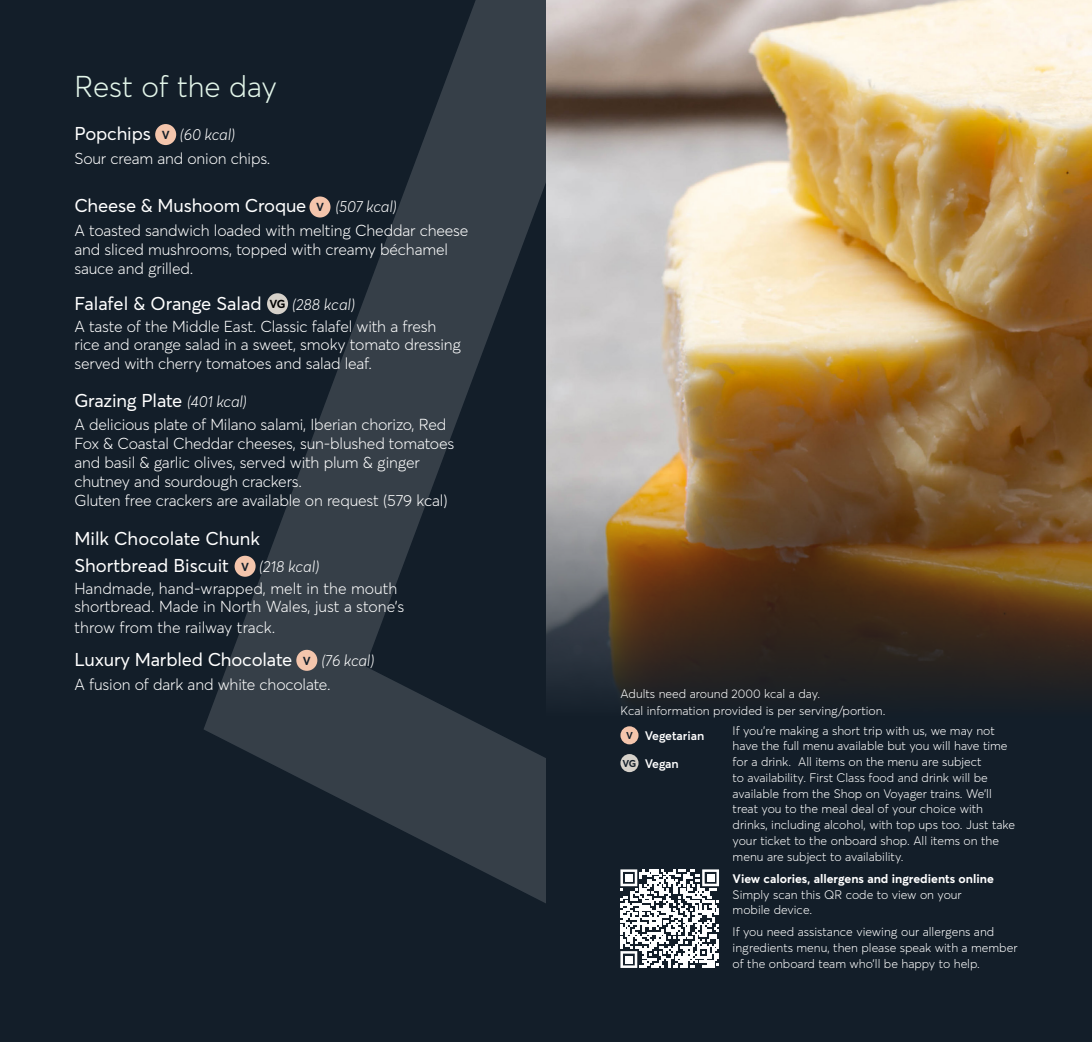
<style>
.page{position:relative;width:1092px;height:1042px;background:#fff}
.page>*{position:absolute;margin:0;border:0;box-sizing:border-box;transform-origin:0 0}
.t1{font:300 29.75px "Averta";color:#e2f5e9}
.t2{font:18.38px/26.2px "Averta";letter-spacing:-.01em;color:#fff}
.t3{font:300 15.75px/18.9px "Averta";letter-spacing:-.01em;color:#fff}
.t4{font:italic 300 15.75px "Averta";letter-spacing:-.01em;color:#fff}
.t5{font:300 12.25px/15.8px "Averta";color:#fff}
.t6{font:700 12.25px "Averta";color:#fff}
.t7{font:600 12.25px "Averta";letter-spacing:-.005em;color:#fff}
.t8{font:700 11.55px "Averta";color:#131e29}
.t9{font:700 11.55px "Averta";color:#000}
.s1{font-weight:300;font-style:italic;font-size:15.75px}
.s2{font-weight:700;font-size:9.8px;color:#131e29}
</style>
<div class="page">
<div style="left:0;top:0;width:1091px;height:1042px;background:#131e29"></div>
<svg style="left:204px;top:0;width:342px;height:903px"></svg>
<div style="left:267px;top:293px;width:21px;height:21px;background:#d6d1ca;border-radius:50%"></div>
<div style="left:155px;top:124px;width:21px;height:21px;background:#f4c5ac;border-radius:50%"></div>
<div style="left:309px;top:196px;width:21px;height:21px;background:#f4c5ac;border-radius:50%"></div>
<div style="left:234px;top:556px;width:21px;height:21px;background:#f4c5ac;border-radius:50%"></div>
<div style="left:296px;top:650px;width:21px;height:21px;background:#f4c5ac;border-radius:50%"></div>
<img style="left:546px;top:0;width:545px;height:145px">
<img style="left:546px;top:145px;width:545px;height:628px">
<div style="left:620px;top:754px;width:18px;height:18px;background:#d6d1ca;border-radius:50%"></div>
<div style="left:620px;top:726px;width:18px;height:18px;background:#f4c5ac;border-radius:50%"></div>
<svg style="left:620px;top:869px;width:99px;height:99px"></svg>
<div style="left:625px;top:874px;width:7px;height:7px;background:#fff"></div>
<div style="left:707px;top:874px;width:7px;height:7px;background:#fff"></div>
<div style="left:625px;top:956px;width:7px;height:7px;background:#fff"></div>
<h1 class="t1" style="left:74px;top:68px;width:204px">Rest of the day</h1>
<p class="t2" style="left:74px;top:121px;width:78px">Popchips</p>
<p class="t4" style="left:180px;top:125px;width:57px">(60 kcal)</p>
<p class="t3" style="left:74px;top:149px;width:197px">Sour cream and onion chips.</p>
<p class="t2" style="left:74px;top:192px;width:233px">Cheese &amp; Mushoom Croque</p>
<p class="t4" style="left:335px;top:197px;width:63px">(507 kcal)</p>
<p class="t3" style="left:74px;top:221px;width:395px">A toasted sandwich loaded with melting Cheddar cheese and sliced mushrooms, topped with creamy béchamel sauce and grilled.</p>
<p class="t2" style="left:74px;top:290px;width:189px">Falafel &amp; Orange Salad</p>
<p class="t4" style="left:292px;top:294px;width:65px">(288 kcal)</p>
<p class="t3" style="left:74px;top:317px;width:388px;line-height:18.2px">A taste of the Middle East. Classic falafel with a fresh rice and orange salad in a sweet, smoky tomato dressing served with cherry tomatoes and salad leaf.</p>
<p class="t2" style="left:74px;top:387px;width:174px">Grazing Plate <span class="s1">(401 kcal)</span></p>
<p class="t3" style="left:74px;top:415px;width:381px">A delicious plate of Milano salami, Iberian chorizo, Red Fox &amp; Coastal Cheddar cheeses, sun-blushed tomatoes and basil &amp; garlic olives, served with plum &amp; ginger chutney and sourdough crackers.<br>Gluten free crackers are available on request (579 kcal)</p>
<p class="t2" style="left:74px;top:526px;width:187px">Milk Chocolate Chunk<br>Shortbread Biscuit</p>
<p class="t8" style="left:162px;top:128px;width:9px">V</p>
<p class="t8" style="left:316px;top:200px;width:9px">V</p>
<p class="t9" style="left:269px;top:297px;width:18px">VG</p>
<p class="t4" style="left:259px;top:556px;width:62px">(218 kcal)</p>
<p class="t3" style="left:74px;top:580px;width:331px;line-height:17.5px">Handmade, hand-wrapped, melt in the mouth shortbread. Made in North Wales, just a stone’s</p>
<p class="t3" style="left:74px;top:617px;width:202px">throw from the railway track.</p>
<p class="t2" style="left:74px;top:646px;width:219px">Luxury Marbled Chocolate</p>
<p class="t4" style="left:321px;top:650px;width:55px">(76 kcal)</p>
<p class="t3" style="left:74px;top:674px;width:258px">A fusion of dark and white chocolate.</p>
<p class="t8" style="left:241px;top:559px;width:9px">V</p>
<p class="t8" style="left:303px;top:653px;width:9px">V</p>
<p class="t5" style="left:620px;top:685px;width:266px;line-height:17.2px">Adults need around 2000 kcal a day.<br>Kcal information provided is per serving/portion.</p>
<p class="t7" style="left:626px;top:728px;width:80px"><span class="s2">V</span> Vegetarian</p>
<p class="t7" style="left:622px;top:756px;width:58px"><span class="s2">VG</span> Vegan</p>
<p class="t5" style="left:732px;top:722px;width:284px">If you’re making a short trip with us, we may not have the full menu available but you will have time for a drink. All items on the menu are subject<br>to availability. First Class food and drink will be available from the Shop on Voyager trains. We’ll treat you to the meal deal of your choice with drinks, including alcohol, with top ups too. Just take your ticket to the onboard shop. All items on the menu are subject to availability.</p>
<p class="t6" style="left:732px;top:870px;width:263px">View calories, allergens and ingredients online</p>
<p class="t5" style="left:732px;top:886px;width:231px">Simply scan this QR code to view on your mobile device.</p>
<p class="t5" style="left:732px;top:924px;width:286px">If you need assistance viewing our allergens and ingredients menu, then please speak with a member of the onboard team who’ll be happy to help.</p>
</div>
